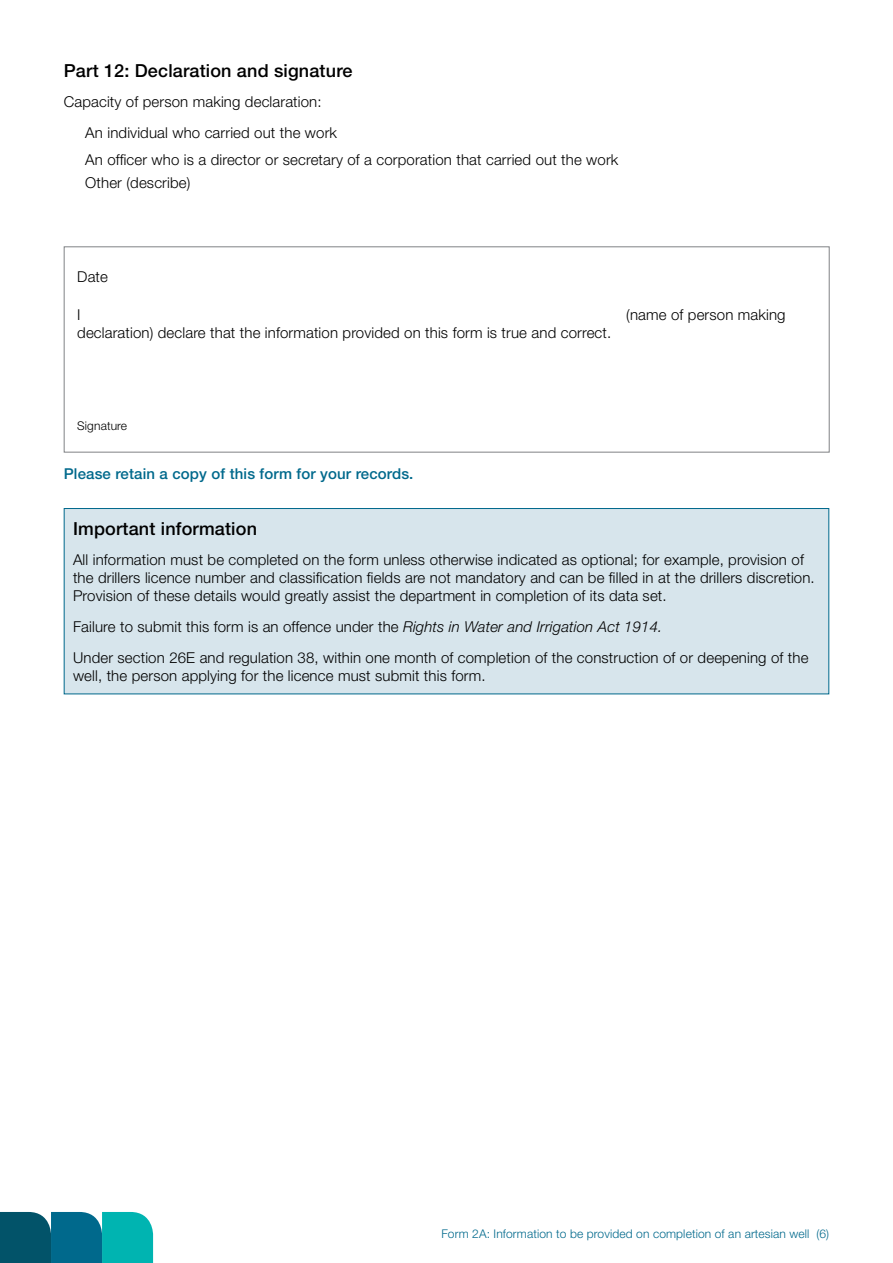
<style>
.page{position:relative;width:893px;height:1263px;background:#fff}
.page>*{position:absolute;margin:0;border:0;box-sizing:border-box;transform-origin:0 0}
.t1{font:500 18px "Helvetica Neue LT Std";letter-spacing:.01em;color:#000}
.t2{font:300 15px/30.8px "Helvetica Neue LT Std";letter-spacing:.01em;color:#000}
.t3{font:500 15px "Helvetica Neue LT Std";letter-spacing:.01em;color:#00698c}
.t4{font:300 12px "Helvetica Neue LT Std";letter-spacing:.01em;color:#00698c}
.t5{font:300 12px "Helvetica Neue LT Std";letter-spacing:.01em;color:#000}
.s1{font-style:italic}
</style>
<div class="page">
<svg style="left:0;top:1212px;width:153px;height:51px;background:#0a7f91"></svg>
<div style="left:64px;top:246px;width:766px;height:206px;border:1px solid #808285"></div>
<div style="left:64px;top:508px;width:765px;height:186px;background:#d7e5ec"></div>
<div style="left:64px;top:508px;width:765px;height:186px;border:1px solid #00698c"></div>
<p class="t1" style="left:64px;top:59px;width:290px">Part 12: Declaration and signature</p>
<p class="t2" style="left:85px;top:86px;width:253px;text-indent:-22px">Capacity of person making declaration:<br>An individual who carried out the work</p>
<p class="t2" style="left:85px;top:147px;width:535px;line-height:23.5px">An officer who is a director or secretary of a corporation that carried out the work<br>Other (describe)</p>
<p class="t2" style="left:77px;top:261px;width:32px">Date</p>
<p class="t2" style="left:77px;top:299px;width:5px">I</p>
<p class="t2" style="left:626px;top:299px;width:161px">(name of person making</p>
<p class="t2" style="left:77px;top:317px;width:535px">declaration) declare that the information provided on this form is true and correct.</p>
<p class="t5" style="left:77px;top:419px;width:51px">Signature</p>
<p class="t3" style="left:64px;top:465px;width:351px">Please retain a copy of this form for your records.</p>
<p class="t1" style="left:73px;top:517px;width:185px">Important information</p>
<p class="t2" style="left:73px;top:551px;width:743px;line-height:18px">All information must be completed on the form unless otherwise indicated as optional; for example, provision of the drillers licence number and classification fields are not mandatory and can be filled in at the drillers discretion.<br>Provision of these details would greatly assist the department in completion of its data set.</p>
<p class="t2" style="left:73px;top:611px;width:737px">Failure to submit this form is an offence under the <span class="s1">Rights in Water and Irrigation Act 1914.<br></span>Under section 26E and regulation 38, within one month of completion of the construction of or deepening of the</p>
<p class="t2" style="left:73px;top:660px;width:414px">well, the person applying for the licence must submit this form.</p>
<p class="t4" style="left:441px;top:1226px;width:389px">Form 2A: Information to be provided on completion of an artesian well (6)</p>
</div>
